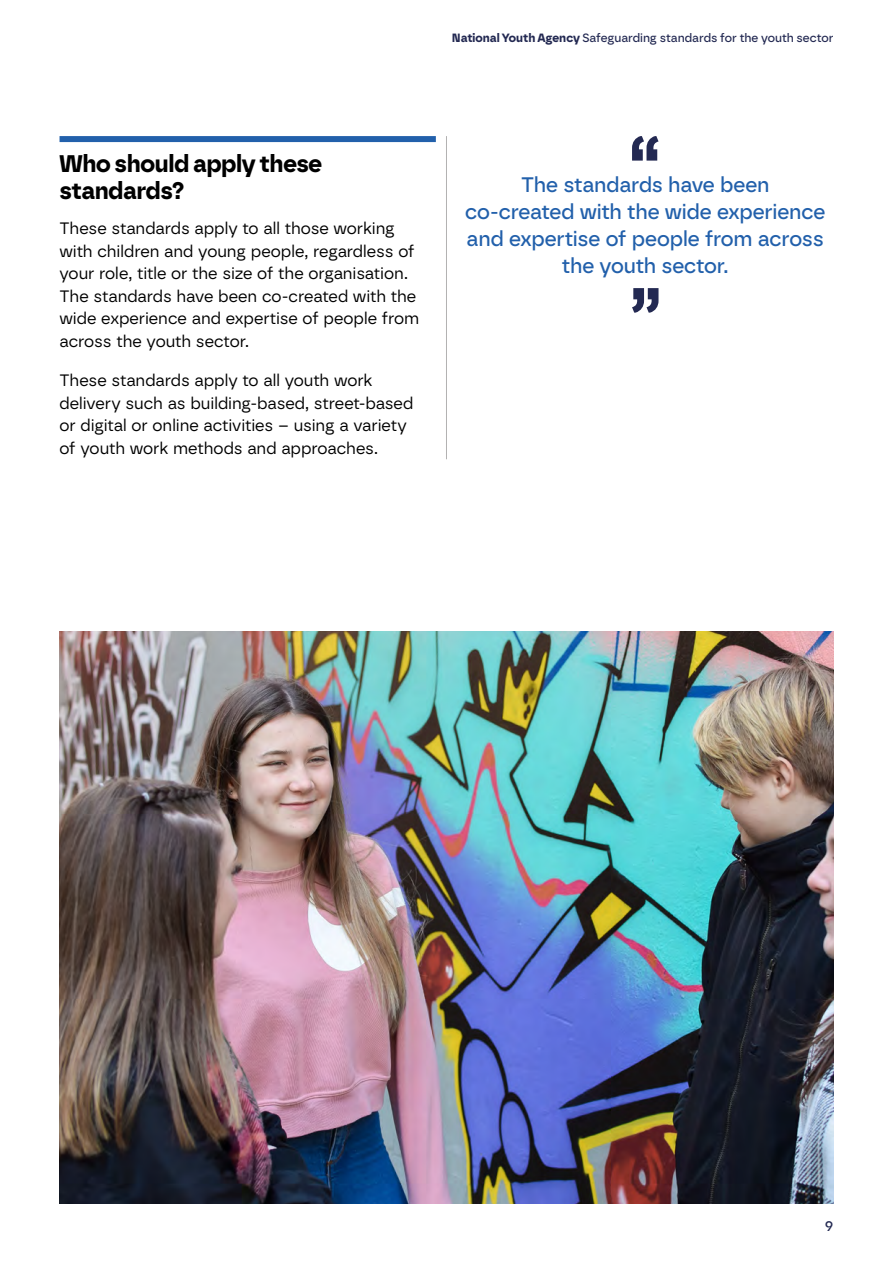
<style>
.page{position:relative;width:893px;height:1263px;background:#fff}
.page>*{position:absolute;margin:0;border:0;box-sizing:border-box;transform-origin:0 0}
.Body_copy_11_15pt{font:700 24px/27px "Borna";letter-spacing:-.015em;color:#000}
.Quote_14_18pt{font:500 21px/27px "Borna";letter-spacing:-.01em;color:#2260ab;text-align:center}
.Body_copy_11_15pt-2{font:16.5px/22.5px "Borna";letter-spacing:-.005em;color:#000}
.t1{font:500 15px "Borna";color:#232952}
.t2{font:500 12px "Borna";letter-spacing:-.005em;color:#232952}
.s1{font-weight:700}
</style>
<div class="page">
<div style="left:60px;top:136px;width:376px;height:6px;background:#2260ab"></div>
<hr style="left:446px;top:136px;width:1px;height:323px;background:#b3b2b2">
<svg style="left:632px;top:136px;width:26px;height:25px"></svg>
<svg style="left:632px;top:288px;width:26px;height:25px"></svg>
<img style="left:60px;top:631px;width:773px;height:572px">
<p class="t2" style="left:452px;top:31px;width:383px"><span class="s1">National Youth Agency</span> Safeguarding standards for the youth sector</p>
<p class="Body_copy_11_15pt" style="left:60px;top:150px;width:264px">Who should apply these standards?</p>
<p class="Body_copy_11_15pt-2" style="left:60px;top:217px;width:361px">These standards apply to all those working with children and young people, regardless of your role, title or the size of the organisation.<br>The standards have been co-created with the wide experience and expertise of people from across the youth sector.</p>
<p class="Body_copy_11_15pt-2" style="left:60px;top:369px;width:355px">These standards apply to all youth work delivery such as building-based, street-based or digital or online activities – using a variety of youth work methods and approaches.</p>
<p class="Quote_14_18pt" style="left:465px;top:171px;width:362px">The standards have been co-created with the wide experience and expertise of people from across the youth sector.</p>
<p class="t1" style="left:825px;top:1217px;width:10px">9</p>
</div>
